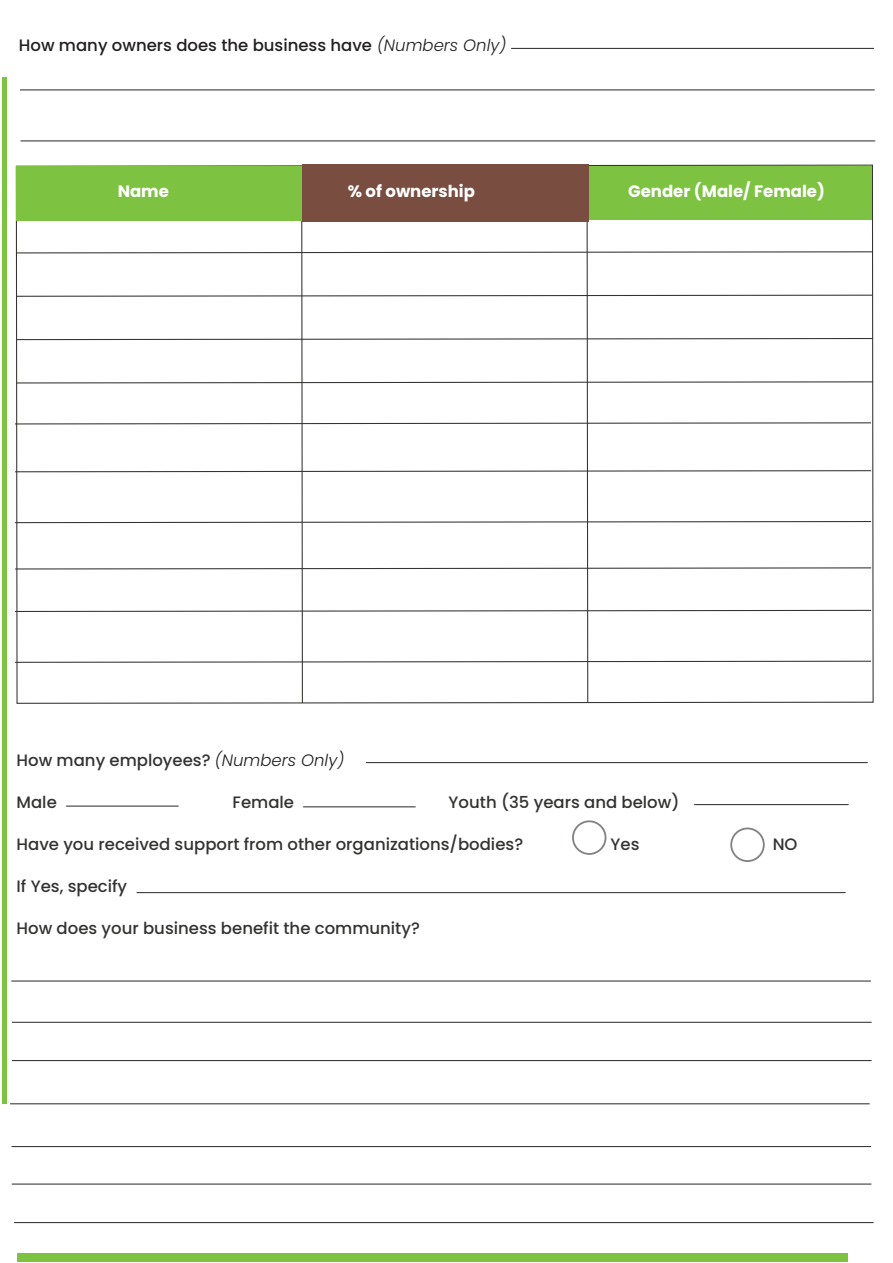
<style>
.page{position:relative;width:893px;height:1263px;background:#fff}
.page>*{position:absolute;margin:0;border:0;box-sizing:border-box;transform-origin:0 0}
.t1{font:500 16.5px "Poppins";color:#333332}
.t2{font:500 16.5px "Poppins";color:#221f20}
.t3{font:700 16.5px "Poppins";color:#fff}
.s1{font-weight:300;font-style:italic}
.s2{font-weight:300;font-style:italic;color:#221f20}
</style>
<div class="page">
<hr style="left:511px;top:48px;width:363px;height:1px;background:#333332">
<svg style="left:15px;top:164px;width:859px;height:540px"></svg>
<div style="left:17px;top:166px;width:287px;height:55px;background:#7ec242"></div>
<div style="left:588px;top:166px;width:284px;height:54px;background:#7ec242"></div>
<div style="left:303px;top:164px;width:286px;height:57px;background:#7a4d41"></div>
<div style="left:2px;top:77px;width:5px;height:1026px;background:#7ec242"></div>
<div style="left:18px;top:1253px;width:830px;height:8px;background:#7ec242"></div>
<hr style="left:20px;top:89px;width:855px;height:1px;background:#333332">
<hr style="left:20px;top:140px;width:855px;height:1px;background:#333332">
<hr style="left:366px;top:762px;width:502px;height:1px;background:#333332">
<hr style="left:66px;top:805px;width:113px;height:2px;background:#333332">
<hr style="left:303px;top:806px;width:113px;height:1px;background:#333332">
<hr style="left:694px;top:804px;width:155px;height:1px;background:#333332">
<svg style="left:572px;top:820px;width:34px;height:35px"></svg>
<svg style="left:730px;top:827px;width:35px;height:35px"></svg>
<hr style="left:137px;top:892px;width:709px;height:1px;background:#333332">
<hr style="left:11px;top:980px;width:860px;height:1px;background:#333332">
<hr style="left:12px;top:1022px;width:860px;height:1px;background:#333332">
<hr style="left:12px;top:1060px;width:860px;height:1px;background:#333332">
<hr style="left:10px;top:1103px;width:860px;height:1px;background:#333332">
<hr style="left:12px;top:1146px;width:859px;height:1px;background:#333332">
<hr style="left:12px;top:1183px;width:859px;height:1px;background:#333332">
<hr style="left:14px;top:1222px;width:860px;height:1px;background:#333332">
<p class="t2" style="left:19px;top:35px;width:489px">How many owners does the business have <span class="s1">(Numbers Only)</span></p>
<p class="t3" style="left:118px;top:182px;width:53px">Name</p>
<p class="t3" style="left:348px;top:182px;width:129px">% of ownership</p>
<p class="t3" style="left:628px;top:182px;width:198px">Gender (Male/ Female)</p>
<p class="t1" style="left:17px;top:751px;width:329px">How many employees? <span class="s2">(Numbers Only)</span></p>
<p class="t1" style="left:17px;top:793px;width:42px">Male</p>
<p class="t1" style="left:233px;top:793px;width:63px">Female</p>
<p class="t1" style="left:449px;top:793px;width:232px">Youth (35 years and below)</p>
<p class="t1" style="left:17px;top:835px;width:508px">Have you received support from other organizations/bodies?</p>
<p class="t1" style="left:611px;top:835px;width:30px">Yes</p>
<p class="t1" style="left:773px;top:835px;width:26px">NO</p>
<p class="t1" style="left:17px;top:877px;width:112px">If Yes, specify</p>
<p class="t1" style="left:17px;top:919px;width:405px">How does your business benefit the community?</p>
</div>
